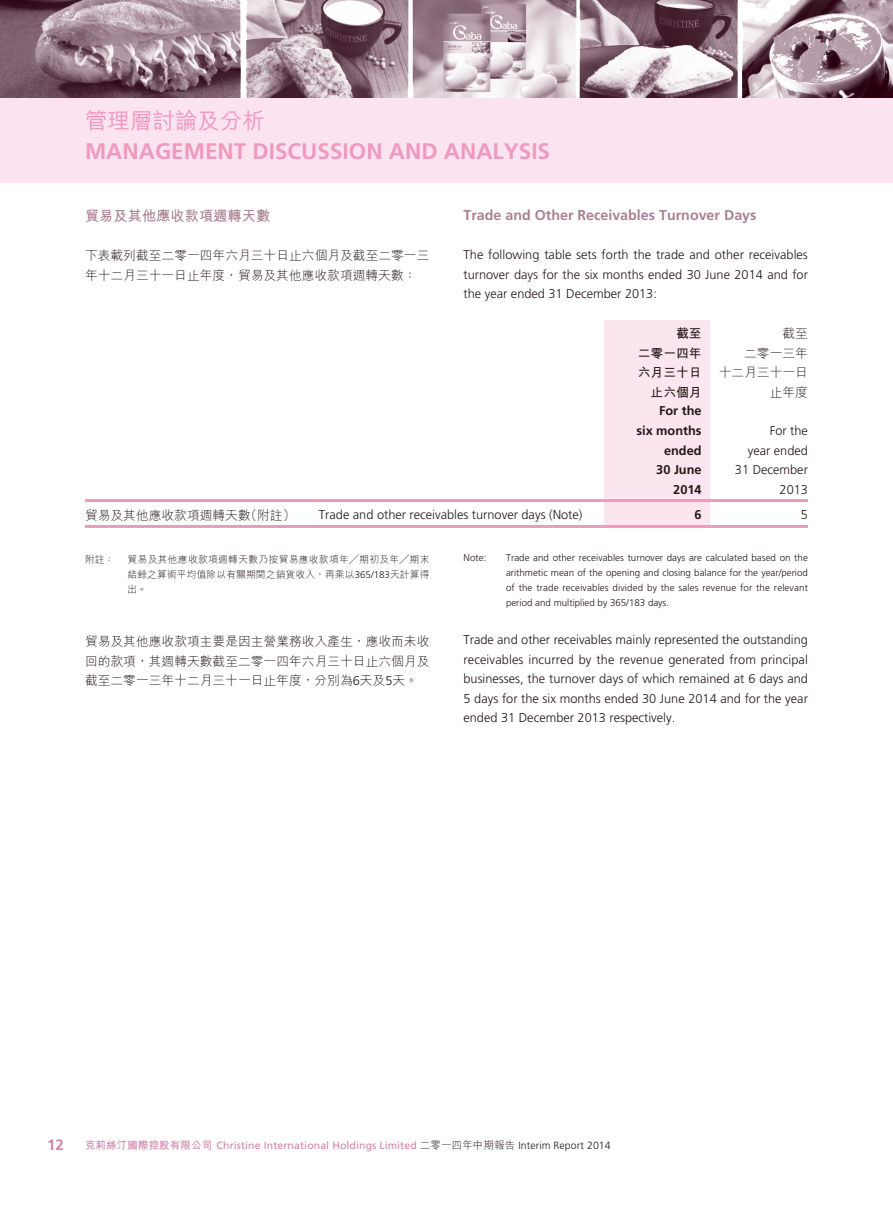
<style>
.page{position:relative;width:893px;height:1212px;background:#fff}
.page>*{position:absolute;margin:0;border:0;box-sizing:border-box;transform-origin:0 0}
.t1{font:700 22.5px "Frutiger LT Std";color:#ef99bf}
.t2{font:22.5px "M Hei HK Medium E Ten B5 H";color:#ef99bf}
.t3{font:700 15px "Frutiger LT Std";color:#cf84a6}
.t4{font:700 14.25px "Frutiger LT Std";color:#aa8195}
.t5{font:14.25px "M Hei HK Bold E Ten B5 H";color:#aa8195}
.t6{font:300 12.75px/19.5px "Frutiger LT Std";color:#231916;text-align:justify}
.t7{font:12.75px/19.5px "M Hei HK Light E Ten B5 H";color:#231916;text-align:right}
.t8{font:700 12.75px/19.5px "Frutiger LT Std";color:#231916;text-align:right}
.t9{font:12.75px/19.5px "M Hei HK Bold E Ten B5 H";color:#231916;text-align:right}
.t10{font:10.5px "Frutiger LT Std";letter-spacing:.01em;color:#cf84a6}
.t11{font:300 9.75px/15px "Frutiger LT Std";color:#231916;text-align:justify}
.t12{font:9.75px/15px "M Hei HK Light E Ten B5 H";letter-spacing:.015em;color:#231916;text-align:justify}
.s1{font-family:"Frutiger LT Std";font-weight:300}
.s2{font-family:"M Hei HK Bold E Ten B5 H"}
.s3{font-family:"M Hei HK Light E Ten B5 H";color:#231916}
.s4{font-weight:300;color:#231916}
</style>
<div class="page">
<img style="left:0;top:0;width:893px;height:98px">
<div style="left:0;top:98px;width:893px;height:85px;background:#fbe4ef"></div>
<div style="left:604px;top:320px;width:106px;height:205px;background:#fbe5ef"></div>
<hr style="left:85px;top:499px;width:234px;height:3px;background:#ef99bf">
<hr style="left:319px;top:499px;width:285px;height:3px;background:#ef99bf">
<hr style="left:604px;top:499px;width:106px;height:3px;background:#ef99bf">
<hr style="left:710px;top:499px;width:98px;height:3px;background:#ef99bf">
<hr style="left:85px;top:525px;width:234px;height:3px;background:#ef99bf">
<hr style="left:319px;top:525px;width:285px;height:3px;background:#ef99bf">
<hr style="left:604px;top:525px;width:106px;height:3px;background:#ef99bf">
<hr style="left:710px;top:525px;width:98px;height:3px;background:#ef99bf">
<h1 class="t2" style="left:85px;top:112px;width:181px">管理層討論及分析</h1>
<h1 class="t1" style="left:85px;top:140px;width:467px">MANAGEMENT DISCUSSION AND ANALYSIS</h1>
<p class="t5" style="left:85px;top:210px;width:187px">貿易及其他應收款項週轉天數</p>
<p class="t7" style="left:85px;top:247px;width:346px;text-align:left">下表載列截至二零一四年六月三十日止六個月及截至二零一三年十二月三十一日止年度，貿易及其他應收款項週轉天數：</p>
<p class="t4" style="left:463px;top:208px;width:295px">Trade and Other Receivables Turnover Days</p>
<p class="t6" style="left:463px;top:246px;width:346px">The following table sets forth the trade and other receivables turnover days for the six months ended 30 June 2014 and for the year ended 31 December 2013:</p>
<p class="t9" style="left:638px;top:325px;width:65px">截至<br>二零一四年六月三十日止六個月</p>
<p class="t7" style="left:719px;top:325px;width:91px">截至<br>二零一三年<br>十二月三十一日止年度</p>
<p class="t8" style="left:636px;top:402px;width:67px">For the<br>six months ended<br>30 June<br>2014</p>
<p class="t6" style="left:735px;top:421px;width:74px;text-align:right">For the<br>year ended<br>31 December<br>2013</p>
<p class="t7" style="left:85px;top:507px;width:212px">貿易及其他應收款項週轉天數（附註）</p>
<p class="t6" style="left:319px;top:506px;width:265px">Trade and other receivables turnover days (Note)</p>
<p class="t8" style="left:694px;top:506px;width:9px">6</p>
<p class="t6" style="left:801px;top:506px;width:9px">5</p>
<p class="t11" style="left:463px;top:550px;width:24px">Note:</p>
<p class="t11" style="left:506px;top:550px;width:303px">Trade and other receivables turnover days are calculated based on the arithmetic mean of the opening and closing balance for the year/period of the trade receivables divided by the sales revenue for the relevant period and multiplied by 365/183 days.</p>
<p class="t6" style="left:463px;top:631px;width:346px">Trade and other receivables mainly represented the outstanding receivables incurred by the revenue generated from principal businesses, the turnover days of which remained at 6 days and 5 days for the six months ended 30 June 2014 and for the year ended 31 December 2013 respectively.</p>
<p class="t12" style="left:85px;top:553px;width:31px">附註：</p>
<p class="t12" style="left:128px;top:553px;width:303px">貿易及其他應收款項週轉天數乃按貿易應收款項年╱期初及年╱期末結餘之算術平均值除以有關期間之銷貨收入，再乘以<span class="s1">365/183</span>天計算得出。</p>
<p class="t7" style="left:85px;top:633px;width:346px;text-align:justify">貿易及其他應收款項主要是因主營業務收入產生，應收而未收回的款項，其週轉天數截至二零一四年六月三十日止六個月及截至二零一三年十二月三十一日止年度，分別為<span class="s1">6</span>天及<span class="s1">5</span>天。</p>
<p class="t3" style="left:47px;top:1137px;width:18px">12</p>
<p class="t10" style="left:85px;top:1140px;width:527px"><span class="s2">克莉絲汀國際控股有限公司</span> Christine International Holdings Limited <span class="s3">二零一四年中期報告</span> <span class="s4">Interim Report 2014</span></p>
</div>
